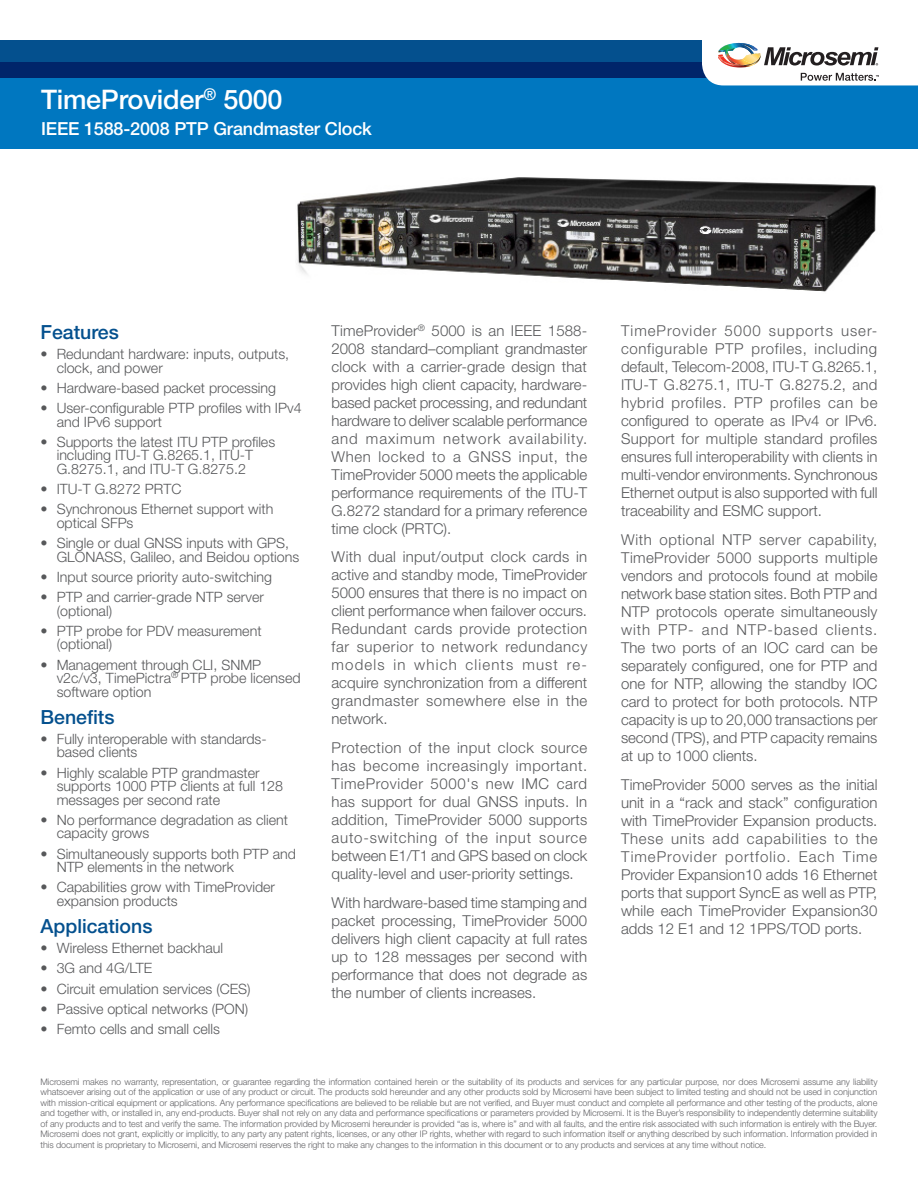
<style>
.page{position:relative;width:918px;height:1188px;background:#fff}
.page>*{position:absolute;margin:0;border:0;box-sizing:border-box;transform-origin:0 0}
.Product{font:500 27px "Helvetica Neue LT Std";letter-spacing:-.01em;color:#fff}
.Head{font:500 19.5px "Helvetica Neue LT Std";color:#04508e}
.t1{font:500 18px "Helvetica Neue LT Std";letter-spacing:-.01em;color:#fff}
.Body{font:300 15px/18px "Helvetica Neue LT Std";color:#57585a;text-align:justify}
.t2{font:300 14.25px/13.5px "Helvetica Neue LT Std";color:#57585a}
.t3{font:300 9px/10.5px "Helvetica Neue LT Std";letter-spacing:-.01em;color:#636366;text-align:justify}
</style>
<div class="page">
<div style="left:0;top:62px;width:918px;height:86px;background:#0077c0"></div>
<svg style="left:0;top:40px;width:702px;height:38px;background:#023d7e"></svg>
<svg style="left:702px;top:42px;width:216px;height:43px"></svg>
<img style="left:297px;top:177px;width:579px;height:115px">
<p class="Product" style="left:41px;top:84px;width:243px">TimeProvider<sup>®</sup> 5000</p>
<p class="t1" style="left:41px;top:118px;width:332px">IEEE 1588-2008 PTP Grandmaster Clock</p>
<p class="Head" style="left:40px;top:320px;width:80px">Features</p>
<p class="t2" style="left:57px;top:347px;width:234px;text-indent:-16px">• Redundant hardware: inputs, outputs, clock, and power</p>
<p class="t2" style="left:40px;top:381px;width:237px">• Hardware-based packet processing</p>
<p class="t2" style="left:57px;top:401px;width:246px;text-indent:-16px">• User-configurable PTP profiles with IPv4 and IPv6 support</p>
<p class="t2" style="left:57px;top:435px;width:220px;text-indent:-16px">• Supports the latest ITU PTP profiles including ITU-T G.8265.1, ITU-T<br>G.8275.1, and ITU-T G.8275.2</p>
<p class="t2" style="left:40px;top:482px;width:142px">• ITU-T G.8272 PRTC</p>
<p class="t2" style="left:57px;top:502px;width:218px;text-indent:-16px">• Synchronous Ethernet support with optical SFPs</p>
<p class="t2" style="left:57px;top:536px;width:244px;text-indent:-16px">• Single or dual GNSS inputs with GPS,<br>GLONASS, Galileo, and Beidou options</p>
<p class="t2" style="left:40px;top:570px;width:233px">• Input source priority auto-switching</p>
<p class="t2" style="left:57px;top:590px;width:209px;text-indent:-16px">• PTP and carrier-grade NTP server (optional)</p>
<p class="t2" style="left:57px;top:624px;width:206px;text-indent:-16px">• PTP probe for PDV measurement (optional)</p>
<p class="t2" style="left:57px;top:657px;width:245px;text-indent:-16px">• Management through CLI, SNMP v2c/v3, TimePictra<sup>®</sup> PTP probe licensed software option</p>
<p class="Head" style="left:40px;top:705px;width:76px">Benefits</p>
<p class="t2" style="left:57px;top:732px;width:212px;text-indent:-16px">• Fully interoperable with standards&shy;based clients</p>
<p class="t2" style="left:57px;top:765px;width:228px;text-indent:-16px">• Highly scalable PTP grandmaster supports 1000 PTP clients at full 128 messages per second rate</p>
<p class="t2" style="left:57px;top:813px;width:233px;text-indent:-16px">• No performance degradation as client capacity grows</p>
<p class="t2" style="left:57px;top:846px;width:241px;text-indent:-16px">• Simultaneously supports both PTP and<br>NTP elements in the network</p>
<p class="t2" style="left:57px;top:880px;width:220px;text-indent:-16px">• Capabilities grow with TimeProvider expansion products</p>
<p class="Head" style="left:40px;top:914px;width:113px">Applications</p>
<p class="t2" style="left:40px;top:941px;width:184px">• Wireless Ethernet backhaul</p>
<p class="t2" style="left:40px;top:961px;width:113px">• 3G and 4G/LTE</p>
<p class="t2" style="left:40px;top:981px;width:212px">• Circuit emulation services (CES)</p>
<p class="t2" style="left:40px;top:1002px;width:209px">• Passive optical networks (PON)</p>
<p class="t2" style="left:40px;top:1022px;width:181px">• Femto cells and small cells</p>
<p class="Body" style="left:332px;top:321px;width:257px">TimeProvider<sup>®</sup> 5000 is an IEEE 1588- 2008 standard–compliant grandmaster clock with a carrier-grade design that provides high client capacity, hardware&shy;based packet processing, and redundant hardware to deliver scalable performance and maximum network availability.<br>When locked to a GNSS input, the TimeProvider 5000 meets the applicable performance requirements of the ITU-T G.8272 standard for a primary reference time clock (PRTC).</p>
<p class="Body" style="left:332px;top:548px;width:257px">With dual input/output clock cards in active and standby mode, TimeProvider 5000 ensures that there is no impact on client performance when failover occurs.<br>Redundant cards provide protection far superior to network redundancy models in which clients must re&shy;acquire synchronization from a different grandmaster somewhere else in the network.</p>
<p class="Body" style="left:332px;top:739px;width:257px">Protection of the input clock source has become increasingly important.<br>TimeProvider 5000's new IMC card has support for dual GNSS inputs. In addition, TimeProvider 5000 supports auto-switching of the input source between E1/T1 and GPS based on clock quality-level and user-priority settings.</p>
<p class="Body" style="left:332px;top:893px;width:257px">With hardware-based time stamping and packet processing, TimeProvider 5000 delivers high client capacity at full rates up to 128 messages per second with performance that does not degrade as the number of clients increases.</p>
<p class="Body" style="left:621px;top:321px;width:258px">TimeProvider 5000 supports user&shy;configurable PTP profiles, including default, Telecom-2008, ITU-T G.8265.1, ITU-T G.8275.1, ITU-T G.8275.2, and hybrid profiles. PTP profiles can be configured to operate as IPv4 or IPv6.<br>Support for multiple standard profiles ensures full interoperability with clients in multi-vendor environments. Synchronous Ethernet output is also supported with full traceability and ESMC support.</p>
<p class="Body" style="left:621px;top:530px;width:258px">With optional NTP server capability, TimeProvider 5000 supports multiple vendors and protocols found at mobile network base station sites. Both PTP and NTP protocols operate simultaneously with PTP- and NTP-based clients.<br>The two ports of an IOC card can be separately configured, one for PTP and one for NTP, allowing the standby IOC card to protect for both protocols. NTP capacity is up to 20,000 transactions per second (TPS), and PTP capacity remains at up to 1000 clients.</p>
<p class="Body" style="left:621px;top:775px;width:258px">TimeProvider 5000 serves as the initial unit in a “rack and stack” configuration with TimeProvider Expansion products.<br>These units add capabilities to the TimeProvider portfolio. Each Time Provider Expansion10 adds 16 Ethernet ports that support SyncE as well as PTP, while each TimeProvider Expansion30 adds 12 E1 and 12 1PPS/TOD ports.</p>
<p class="t3" style="left:40px;top:1076px;width:839px">Microsemi makes no warranty, representation, or guarantee regarding the information contained herein or the suitability of its products and services for any particular purpose, nor does Microsemi assume any liability whatsoever arising out of the application or use of any product or circuit. The products sold hereunder and any other products sold by Microsemi have been subject to limited testing and should not be used in conjunction with mission-critical equipment or applications. Any performance specifications are believed to be reliable but are not verified, and Buyer must conduct and complete all performance and other testing of the products, alone and together with, or installed in, any end-products. Buyer shall not rely on any data and performance specifications or parameters provided by Microsemi. It is the Buyer’s responsibility to independently determine suitability of any products and to test and verify the same. The information provided by Microsemi hereunder is provided “as is, where is” and with all faults, and the entire risk associated with such information is entirely with the Buyer.<br>Microsemi does not grant, explicitly or implicitly, to any party any patent rights, licenses, or any other IP rights, whether with regard to such information itself or anything described by such information. Information provided in this document is proprietary to Microsemi, and Microsemi reserves the right to make any changes to the information in this document or to any products and services at any time without notice.</p>
</div>
